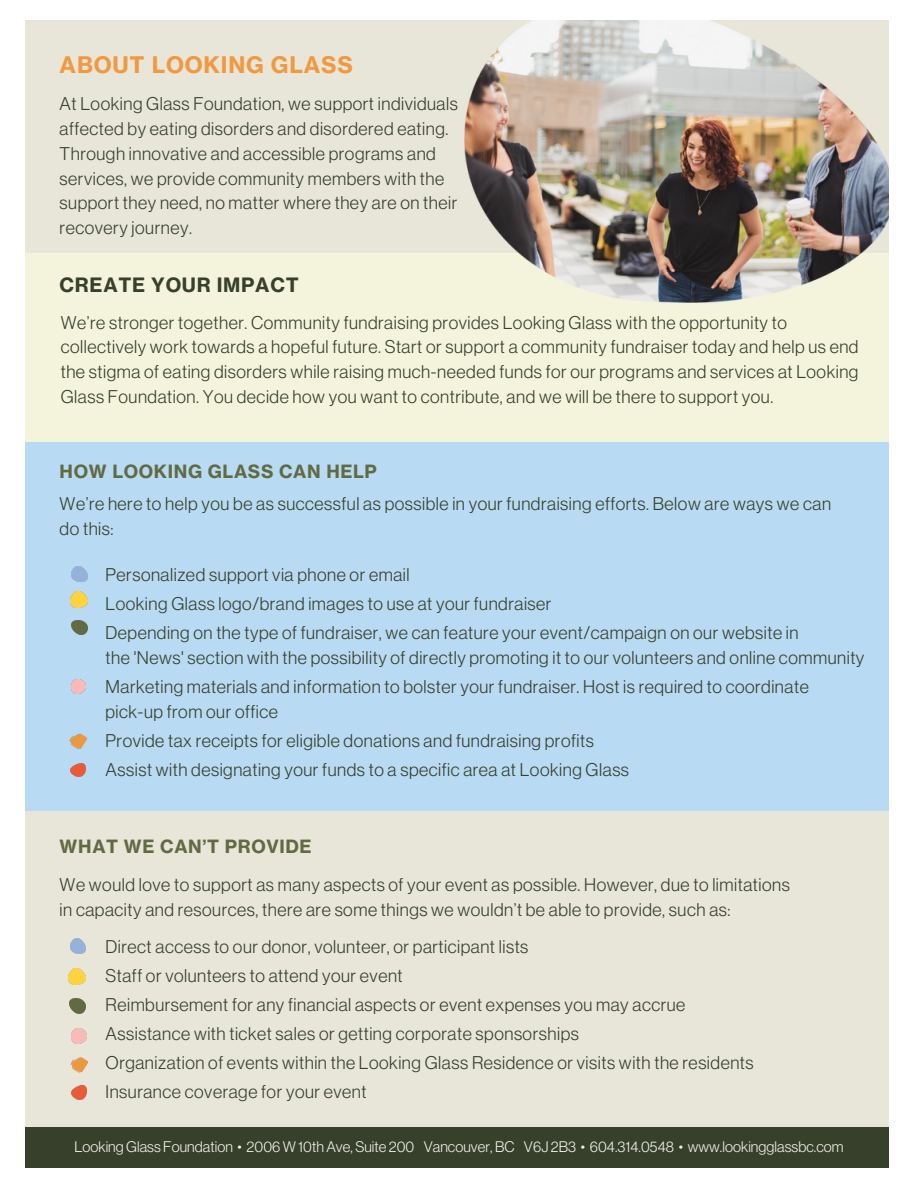
<style>
.page{position:relative;width:918px;height:1188px;background:#fff}
.page>*{position:absolute;margin:0;border:0;box-sizing:border-box;transform-origin:0 0}
.t1{font:22.5px "N Haas Grotesk TX Pro 75 Bd";letter-spacing:.035em;color:#f29940}
.t2{font:19.5px "N Haas Grotesk TX Pro 75 Bd";letter-spacing:.035em;color:#36402b}
.t3{font:18px/24.8px "N Haas Grotesk DS Std 45 Lt";letter-spacing:.03em;color:#36402b}
.t4{font:18px "N Haas Grotesk TX Pro 75 Bd";letter-spacing:.035em;color:#616b42}
.t5{font:15px "N Haas Grotesk DS Std 45 Lt";letter-spacing:.005em;color:#f2f0e8}
</style>
<div class="page">
<div style="left:25px;top:20px;width:868px;height:1148px;background:#e8e5d9"></div>
<div style="left:25px;top:253px;width:868px;height:222px;background:#f4f4dd"></div>
<div style="left:25px;top:1128px;width:868px;height:40px;background:#36402b"></div>
<div style="left:25px;top:442px;width:868px;height:369px;background:#b9daf3"></div>
<img style="left:72px;top:620px;width:15px;height:15px">
<img style="left:69px;top:733px;width:18px;height:17px">
<img style="left:70px;top:763px;width:16px;height:14px">
<img style="left:71px;top:679px;width:15px;height:15px">
<img style="left:71px;top:592px;width:16px;height:16px">
<img style="left:72px;top:566px;width:15px;height:16px">
<img style="left:70px;top:999px;width:15px;height:15px">
<img style="left:70px;top:1057px;width:18px;height:16px">
<img style="left:72px;top:1028px;width:15px;height:15px">
<img style="left:69px;top:968px;width:17px;height:16px">
<img style="left:70px;top:938px;width:16px;height:16px">
<img style="left:71px;top:1086px;width:16px;height:13px">
<img style="left:464px;top:20px;width:425px;height:283px">
<div style="left:889px;top:0;width:29px;height:1188px;background:#fff"></div>
<p class="t1" style="left:60px;top:51px;width:295px">ABOUT LOOKING GLASS</p>
<p class="t3" style="left:60px;top:92px;width:400px">At Looking Glass Foundation, we support individuals affected by eating disorders and disordered eating.<br>Through innovative and accessible programs and services, we provide community members with the support they need, no matter where they are on their recovery journey.</p>
<p class="t2" style="left:60px;top:272px;width:241px">CREATE YOUR IMPACT</p>
<p class="t3" style="left:61px;top:310px;width:799px">We’re stronger together. Community fundraising provides Looking Glass with the opportunity to collectively work towards a hopeful future. Start or support a community fundraiser today and help us end the stigma of eating disorders while raising much-needed funds for our programs and services at Looking Glass Foundation. You decide how you want to contribute, and we will be there to support you.</p>
<p class="t4" style="left:60px;top:460px;width:319px">HOW LOOKING GLASS CAN HELP</p>
<p class="t3" style="left:60px;top:491px;width:773px">We’re here to help you be as successful as possible in your fundraising efforts. Below are ways we can do this:</p>
<p class="t3" style="left:106px;top:560px;width:695px;line-height:29px">Personalized support via phone or email<br>Looking Glass logo/brand images to use at your fundraiser<br>Depending on the type of fundraiser, we can feature your event/campaign on our website in</p>
<p class="t3" style="left:106px;top:643px;width:760px;line-height:29px">the 'News' section with the possibility of directly promoting it to our volunteers and online community<br>Marketing materials and information to bolster your fundraiser. Host is required to coordinate</p>
<p class="t3" style="left:106px;top:697px;width:525px;line-height:29px">pick-up from our office<br>Provide tax receipts for eligible donations and fundraising profits<br>Assist with designating your funds to a specific area at Looking Glass</p>
<p class="t4" style="left:60px;top:836px;width:254px">WHAT WE CAN’T PROVIDE</p>
<p class="t3" style="left:60px;top:872px;width:732px">We would love to support as many aspects of your event as possible. However, due to limitations in capacity and resources, there are some things we wouldn’t be able to provide, such as:</p>
<p class="t3" style="left:106px;top:932px;width:650px;line-height:29px">Direct access to our donor, volunteer, or participant lists<br>Staff or volunteers to attend your event<br>Reimbursement for any financial aspects or event expenses you may accrue Assistance with ticket sales or getting corporate sponsorships<br>Organization of events within the Looking Glass Residence or visits with the residents Insurance coverage for your event</p>
<p class="t5" style="left:74px;top:1138px;width:771px">Looking Glass Foundation • 2006 W 10th Ave, Suite 200 Vancouver, BC V6J 2B3 • 604.314.0548 • www.lookingglassbc.com</p>
</div>
